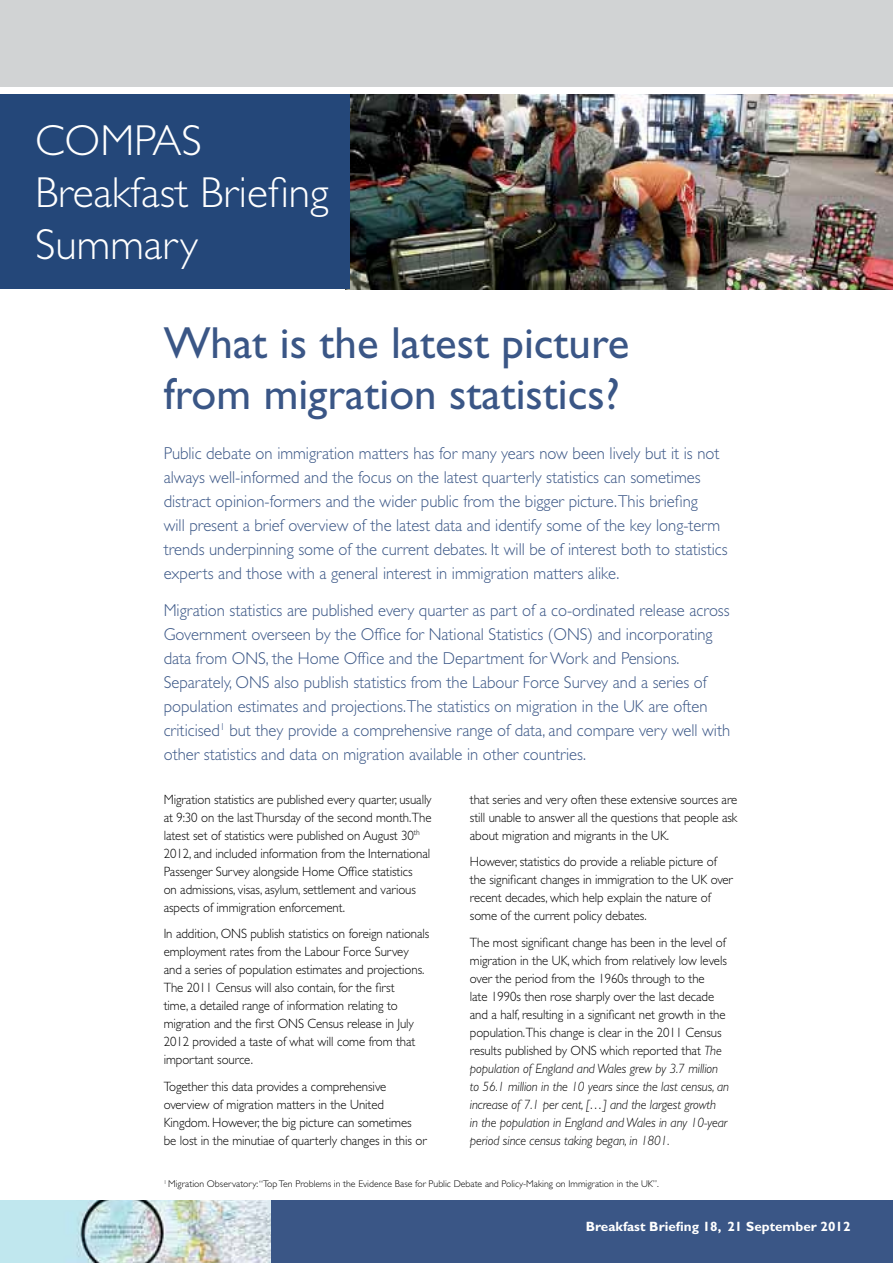
<style>
.page{position:relative;width:893px;height:1263px;background:#fff}
.page>*{position:absolute;margin:0;border:0;box-sizing:border-box;transform-origin:0 0}
.t1{font:45px/51px "Gill Sans";color:#3a5686}
.t2{font:300 43.5px/52.2px "Gill Sans";color:#fff}
.t3{font:300 17.25px/24px "Gill Sans";color:#3a5686;scale:.96 1}
.t4{font:300 13.5px/18px "Gill Sans";letter-spacing:-.005em;color:#000;scale:.95 1}
.t5{font:700 13.5px "Gill Sans";color:#fff}
.t6{font:300 9.75px "Gill Sans";color:#000}
.s1{font-style:italic}
</style>
<div class="page">
<img style="left:0;top:1200px;width:271px;height:63px">
<img style="left:349px;top:95px;width:544px;height:194px">
<div style="left:0;top:95px;width:349px;height:194px;background:#244779"></div>
<div style="left:0;top:0;width:893px;height:86px;background:#d1d3d4"></div>
<div style="left:271px;top:1200px;width:622px;height:63px;background:#3a5686"></div>
<h2 class="t2" style="left:35px;top:114px;width:295px">COMPAS<br>Breakfast Briefing<br>Summary</h2>
<h1 class="t1" style="left:164px;top:318px;width:467px">What is the latest picture from migration statistics?</h1>
<p class="t3" style="left:164px;top:441px;width:589px">Public debate on immigration matters has for many years now been lively but it is not always well-informed and the focus on the latest quarterly statistics can sometimes distract opinion-formers and the wider public from the bigger picture.This briefing<br>will present a brief overview of the latest data and identify some of the key long-term trends underpinning some of the current debates. It will be of interest both to statistics experts and those with a general interest in immigration matters alike.</p>
<p class="t3" style="left:164px;top:598px;width:592px">Migration statistics are published every quarter as part of a co-ordinated release across Government overseen by the Office for National Statistics (ONS) and incorporating data from ONS, the Home Office and the Department for Work and Pensions.<br>Separately, ONS also publish statistics from the Labour Force Survey and a series of population estimates and projections.The statistics on migration in the UK are often criticised<sup>1</sup> but they provide a comprehensive range of data, and compare very well with other statistics and data on migration available in other countries.</p>
<p class="t4" style="left:164px;top:790px;width:283px">Migration statistics are published every quarter, usually at 9:30 on the last Thursday of the second month.The latest set of statistics were published on August 30<sup>th </sup>2012, and included information from the International Passenger Survey alongside Home Office statistics<br>on admissions, visas, asylum, settlement and various aspects of immigration enforcement.</p>
<p class="t4" style="left:164px;top:925px;width:281px">In addition, ONS publish statistics on foreign nationals employment rates from the Labour Force Survey and a series of population estimates and projections.<br>The 2011 Census will also contain, for the first<br>time, a detailed range of information relating to migration and the first ONS Census release in July 2012 provided a taste of what will come from that important source.</p>
<p class="t4" style="left:164px;top:1077px;width:278px">Together this data provides a comprehensive overview of migration matters in the United Kingdom. However, the big picture can sometimes be lost in the minutiae of quarterly changes in this or</p>
<p class="t4" style="left:470px;top:790px;width:283px;text-align:justify">that series and very often these extensive sources are still unable to answer all the questions that people ask about migration and migrants in the UK.</p>
<p class="t4" style="left:470px;top:853px;width:278px">However, statistics do provide a reliable picture of the significant changes in immigration to the UK over recent decades, which help explain the nature of some of the current policy debates.</p>
<p class="t4" style="left:470px;top:933px;width:274px">The most significant change has been in the level of migration in the UK, which from relatively low levels over the period from the 1960s through to the<br>late 1990s then rose sharply over the last decade and a half, resulting in a significant net growth in the population.This change is clear in the 2011 Census results published by ONS which reported that <span class="s1">The population of England and Wales grew by 3.7 million to 56.1 million in the 10 years since the last census, an increase of 7.1 per cent, […] and the largest growth<br>in the population in England and Wales in any 10-year period since census taking began, in 1801.</span></p>
<p class="t6" style="left:164px;top:1178px;width:496px"><sup>1</sup> Migration Observatory: “Top Ten Problems in the Evidence Base for Public Debate and Policy-Making on Immigration in the UK”.</p>
<p class="t5" style="left:586px;top:1218px;width:266px">Breakfast Briefing 18, 21 September 2012</p>
</div>
